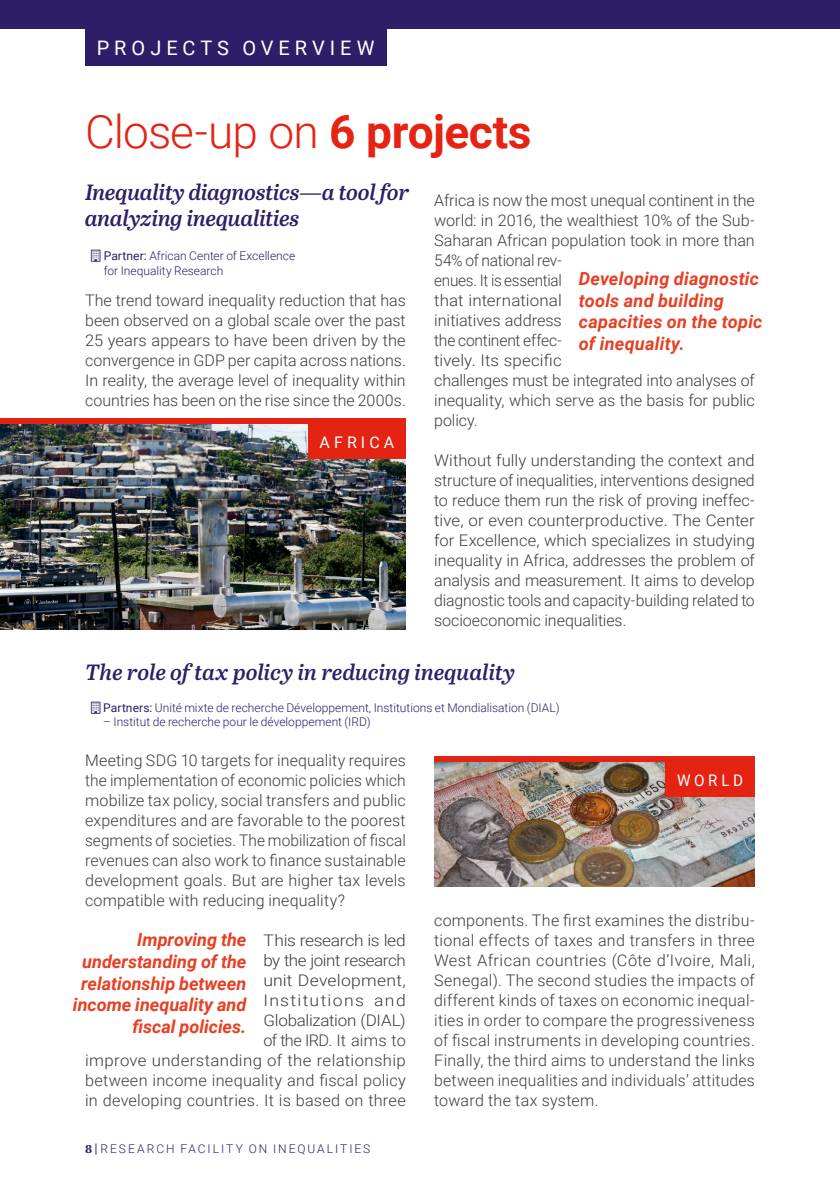
<style>
.page{position:relative;width:840px;height:1191px;background:#fff}
.page>*{position:absolute;margin:0;border:0;box-sizing:border-box;transform-origin:0 0}
.t1{font:300 46px "Roboto";letter-spacing:-.02em;color:#e42313}
.t2{font:italic 600 22px/26.4px "Abril Text";letter-spacing:-.01em;color:#2e1d67}
.t3{font:20px "Roboto";letter-spacing:.245em;color:#fff}
.t4{font:italic 700 18px/21.6px "Roboto";letter-spacing:.005em;color:#e73f24}
.t5{font:300 16px/20px "Roboto";color:#3c3c3b;text-align:justify}
.t6{font:300 16px/20px "Roboto";color:#3c3c3b;text-align:right;scale:1.09 1}
.t7{font:16px "Roboto";letter-spacing:.25em;color:#fff}
.t8{font:16px "Roboto";letter-spacing:.25em;color:#fff;scale:.95 1}
.t9{font:300 12px/14.4px "Roboto";letter-spacing:.005em;color:#2e1d67}
.t10{font:300 12px "Roboto";letter-spacing:.165em;color:#2e1d67}
.s1{font-weight:700}
.s2{font-weight:400}
.s3{font-family:"Abril Text";font-weight:700}
</style>
<div class="page">
<img style="left:0;top:424px;width:405px;height:205px">
<div style="left:0;top:418px;width:405px;height:6px;background:#e42313"></div>
<div style="left:308px;top:419px;width:97px;height:40px;background:#e42313"></div>
<div style="left:85px;top:0;width:301px;height:66px;background:#2e1d67"></div>
<img style="left:434px;top:761px;width:320px;height:125px">
<div style="left:434px;top:756px;width:320px;height:5px;background:#e42313"></div>
<div style="left:665px;top:757px;width:89px;height:40px;background:#e42313"></div>
<div style="left:0;top:0;width:839px;height:28px;background:#2e1d67"></div>
<p class="t3" style="left:97px;top:33px;width:279px">PROJECTS OVERVIEW</p>
<h1 class="t1" style="left:85px;top:99px;width:448px">Close-up on <span class="s1">6 projects</span></h1>
<h2 class="t2" style="left:85px;top:178px;width:325px">Inequality diagnostics—a tool for analyzing inequalities</h2>
<p class="t9" style="left:104px;top:248px;width:193px"><span class="s2">Partner:</span> African Center of Excellence for Inequality Research</p>
<p class="t5" style="left:85px;top:289px;width:322px">The trend toward inequality reduction that has been observed on a global scale over the past 25 years appears to have been driven by the convergence in GDP per capita across nations.<br>In reality, the average level of inequality within countries has been on the rise since the 2000s.</p>
<p class="t7" style="left:319px;top:431px;width:76px">AFRICA</p>
<p class="t5" style="left:434px;top:189px;width:322px;text-align:left">Africa is now the most unequal continent in the world: in 2016, the wealthiest 10% of the Sub-<br>Saharan African population took in more than<br>54% of national rev-<br>enues. It is essential<br>that international<br>initiatives address<br>the continent effec-<br>tively. Its specific<br>challenges must be integrated into analyses of inequality, which serve as the basis for public policy.</p>
<p class="t5" style="left:434px;top:449px;width:322px">Without fully understanding the context and structure of inequalities, interventions designed to reduce them run the risk of proving ineffec&shy;tive, or even counterproductive. The Center for Excellence, which specializes in studying inequality in Africa, addresses the problem of analysis and measurement. It aims to develop diagnostic tools and capacity-building related to socioeconomic inequalities.</p>
<p class="t4" style="left:578px;top:267px;width:185px">Developing diagnostic tools and building capacities on the topic of inequality.</p>
<h2 class="t2" style="left:85px;top:658px;width:431px">The role of tax policy in reducing inequality</h2>
<p class="t9" style="left:103px;top:700px;width:458px"><span class="s2">Partners:</span> Unité mixte de recherche Développement, Institutions et Mondialisation (DIAL)</p>
<p class="t9" style="left:103px;top:714px;width:269px">– Institut de recherche pour le développement (IRD)</p>
<p class="t5" style="left:85px;top:749px;width:322px">Meeting SDG 10 targets for inequality requires the implementation of economic policies which mobilize tax policy, social transfers and public expenditures and are favorable to the poorest segments of societies. The mobilization of fiscal revenues can also work to finance sustainable development goals. But are higher tax levels compatible with reducing inequality?</p>
<p class="t6" style="left:85px;top:929px;width:295px">This research is led<br>by the joint research<br>unit Development,<br>Institutions and<br>Globalization (DIAL)<br>of the IRD. It aims to<br>improve understanding of the relationship between income inequality and fiscal policy in developing countries. It is based on three</p>
<p class="t4" style="left:73px;top:928px;width:175px;text-align:right">Improving the understanding of the relationship between income inequality and fiscal policies.</p>
<p class="t10" style="left:85px;top:1140px;width:286px"><span class="s3">8 |</span> RESEARCH FACILITY ON INEQUALITIES</p>
<p class="t8" style="left:676px;top:768px;width:71px">WORLD</p>
<p class="t5" style="left:434px;top:909px;width:322px">components. The first examines the distribu&shy;tional effects of taxes and transfers in three West African countries (Côte d’Ivoire, Mali, Senegal). The second studies the impacts of different kinds of taxes on economic inequal&shy;ities in order to compare the progressiveness of fiscal instruments in developing countries.<br>Finally, the third aims to understand the links between inequalities and individuals’ attitudes toward the tax system.</p>
</div>
